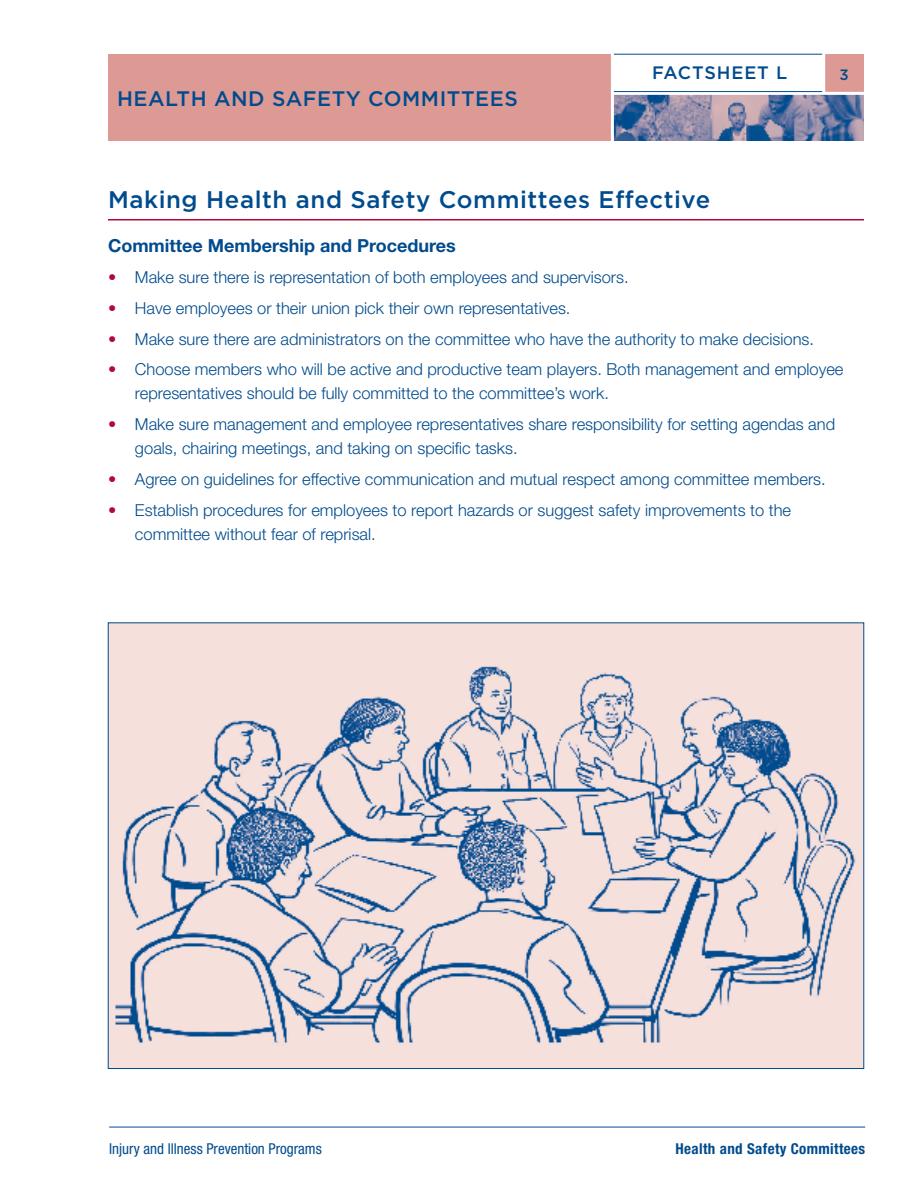
<style>
.page{position:relative;width:918px;height:1188px;background:#fff}
.page>*{position:absolute;margin:0;border:0;box-sizing:border-box;transform-origin:0 0}
.t1{font:500 24px "Gotham";letter-spacing:.025em;color:#004b8d}
.t2{font:500 21px "Gotham";letter-spacing:.025em;color:#004b8d}
.t3{font:700 18px "Helvetica Neue LT Std";color:#004b8d}
.t4{font:500 18px "Gotham";color:#004b8d}
.t5{font:300 16.5px/24px "Helvetica Neue LT Std";color:#004b8d}
.t6{font:condensed 15px "Helvetica Neue LT Std";color:#004b8d}
.t7{font:700 condensed 15px "Helvetica Neue LT Std";letter-spacing:.025em;color:#004b8d}
.t8{font:500 15px "Gotham";color:#004b8d}
.s1{color:#b30838}
</style>
<div class="page">
<img style="left:614px;top:95px;width:250px;height:46px">
<div style="left:108px;top:54px;width:504px;height:87px;background:#dd9a95"></div>
<div style="left:824px;top:54px;width:40px;height:40px;background:#dd9a95"></div>
<hr style="left:612px;top:92px;width:257px;height:3px;background:#fff">
<hr style="left:613px;top:54px;width:212px;height:1px;background:#004b8d">
<hr style="left:613px;top:91px;width:212px;height:1px;background:#004b8d">
<hr style="left:611px;top:40px;width:3px;height:114px;background:#fff">
<hr style="left:822px;top:47px;width:3px;height:47px;background:#fff">
<hr style="left:109px;top:1127px;width:756px;height:1px;background:#004b8d">
<hr style="left:108px;top:219px;width:756px;height:1px;background:#b30838">
<img style="left:110px;top:625px;width:748px;height:442px">
<p class="t2" style="left:117px;top:85px;width:400px">Health and Safety Committees</p>
<p class="t4" style="left:652px;top:61px;width:92px">FACTSHEET</p>
<p class="t4" style="left:776px;top:61px;width:10px">L</p>
<p class="t8" style="left:840px;top:65px;width:11px">3</p>
<h1 class="t1" style="left:108px;top:184px;width:604px">M aking Health and Safety Committees Effective</h1>
<p class="t3" style="left:108px;top:235px;width:349px">Committee Membership and Procedures</p>
<p class="t5" style="left:108px;top:265px;width:522px"><span class="s1">•</span> Make sure there is representation of both employees and supervisors.</p>
<p class="t5" style="left:108px;top:296px;width:464px"><span class="s1">•</span> Have employees or their union pick their own representatives.</p>
<p class="t5" style="left:108px;top:326px;width:708px"><span class="s1">•</span> Make sure there are administrators on the committee who have the authority to make decisions.</p>
<p class="t5" style="left:135px;top:357px;width:710px;text-indent:-27px"><span class="s1">•</span> Choose members who will be active and productive team players. Both management and employee representatives should be fully committed to the committee’s work.</p>
<p class="t5" style="left:135px;top:412px;width:702px;text-indent:-27px"><span class="s1">•</span> Make sure management and employee representatives share responsibility for setting agendas and goals, chairing meetings, and taking on specific tasks.</p>
<p class="t5" style="left:108px;top:467px;width:719px"><span class="s1">•</span> Agree on guidelines for effective communication and mutual respect among committee members.</p>
<p class="t5" style="left:135px;top:498px;width:658px;text-indent:-27px"><span class="s1">•</span> Establish procedures for employees to report hazards or suggest safety improvements to the committee without fear of reprisal.</p>
<p class="t6" style="left:109px;top:1140px;width:214px">Injury and Illness Prevention Programs</p>
<p class="t7" style="left:676px;top:1140px;width:191px">Health and Safety Committees</p>
</div>
